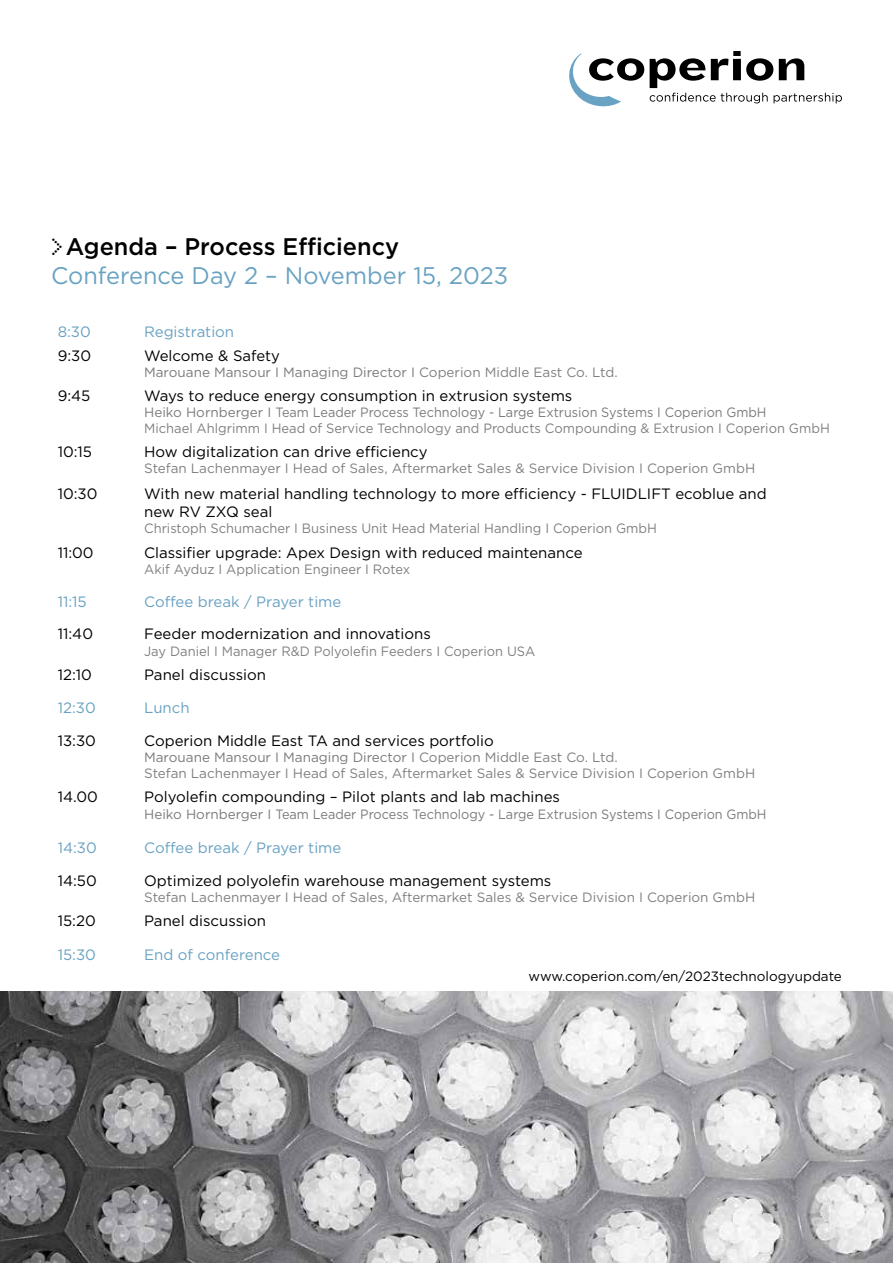
<style>
.page{position:relative;width:893px;height:1263px;background:#fff}
.page>*{position:absolute;margin:0;border:0;box-sizing:border-box;transform-origin:0 0}
.t1{font:24px/28.8px "Gotham";color:#69a2c2}
.t2{font:15px/18px "Gotham";color:#000}
.t3{font:15px "Gotham";color:#69a2c2}
.t4{font:13.5px/16.2px "Gotham";color:#808080}
.t5{font:13.5px "Gotham";color:#808080;scale:.96 1}
.t6{font:13.5px "Gotham";color:#7c7b7b}
.t7{font:13.5px "Gotham";color:#000}
.s1{font-family:"Dot Matrix One OT";color:#000}
.s2{font-weight:500;color:#000}
.s3{color:#808080}
.s4{color:#7c7b7b}
</style>
<div class="page">
<svg style="left:569px;top:53px;width:75px;height:53px"></svg>
<svg style="left:650px;top:51px;width:192px;height:52px"></svg>
<img style="left:0;top:991px;width:893px;height:272px">
<h1 class="t1" style="left:51px;top:232px;width:459px"><span class="s1">&gt;</span><span class="s2">Agenda – Process Efficiency<br></span>Conference Day 2 – November 15, 2023</h1>
<p class="t3" style="left:58px;top:322px;width:35px">8:30</p>
<p class="t3" style="left:144px;top:322px;width:92px">Registration</p>
<p class="t2" style="left:58px;top:346px;width:35px">9:30</p>
<p class="t2" style="left:144px;top:346px;width:137px">Welcome &amp; Safety</p>
<p class="t6" style="left:144px;top:363px;width:475px">Marouane Mansour I Managing Director I <span class="s3">Coperion Middle East Co. Ltd.</span></p>
<p class="t2" style="left:58px;top:386px;width:34px">9:45</p>
<p class="t2" style="left:144px;top:386px;width:430px">Ways to reduce energy consumption in extrusion systems</p>
<p class="t6" style="left:144px;top:404px;width:624px">Heiko Hornberger I Team Leader Process Technology - Large Extrusion Systems I Coperion GmbH</p>
<p class="t5" style="left:144px;top:420px;width:716px">Michael Ahlgrimm I Head of Service Technology and Products Compounding &amp; Extrusion I Coperion GmbH</p>
<p class="t2" style="left:58px;top:443px;width:36px">10:15</p>
<p class="t2" style="left:144px;top:443px;width:285px">How digitalization can drive efficiency</p>
<p class="t4" style="left:144px;top:460px;width:613px">Stefan Lachenmayer I Head of Sales, Aftermarket Sales &amp; Service Division I Coperion GmbH</p>
<p class="t2" style="left:58px;top:485px;width:41px">10:30</p>
<p class="t2" style="left:144px;top:485px;width:624px">With new material handling technology to more efficiency - FLUIDLIFT ecoblue and new RV ZXQ seal</p>
<p class="t5" style="left:144px;top:520px;width:536px">Christoph Schumacher I Business Unit Head Material Handling I Coperion GmbH</p>
<p class="t2" style="left:58px;top:543px;width:38px">11:00</p>
<p class="t2" style="left:144px;top:543px;width:440px">Classifier upgrade: Apex Design with reduced maintenance</p>
<p class="t5" style="left:144px;top:560px;width:279px">Akif Ayduz I Application Engineer I Rotex</p>
<p class="t3" style="left:58px;top:592px;width:31px">11:15</p>
<p class="t3" style="left:144px;top:592px;width:199px">Coffee break / Prayer time</p>
<p class="t2" style="left:58px;top:625px;width:37px">11:40</p>
<p class="t2" style="left:144px;top:625px;width:288px">Feeder modernization and innovations</p>
<p class="t5" style="left:144px;top:642px;width:409px">Jay Daniel I Manager R&amp;D Polyolefin Feeders I Coperion USA</p>
<p class="t2" style="left:58px;top:665px;width:36px">12:10</p>
<p class="t2" style="left:144px;top:665px;width:123px">Panel discussion</p>
<p class="t3" style="left:58px;top:698px;width:40px">12:30</p>
<p class="t3" style="left:144px;top:698px;width:47px">Lunch</p>
<p class="t2" style="left:58px;top:731px;width:40px">13:30</p>
<p class="t2" style="left:144px;top:731px;width:351px">Coperion Middle East TA and services portfolio</p>
<p class="t4" style="left:144px;top:749px;width:613px"><span class="s4">Marouane Mansour I Managing Director I</span> Coperion Middle East Co. Ltd.<br>Stefan Lachenmayer I Head of Sales, Aftermarket Sales &amp; Service Division I Coperion GmbH</p>
<p class="t2" style="left:58px;top:788px;width:42px">14.00</p>
<p class="t2" style="left:144px;top:788px;width:417px">Polyolefin compounding – Pilot plants and lab machines</p>
<p class="t6" style="left:144px;top:805px;width:624px">Heiko Hornberger I Team Leader Process Technology - Large Extrusion Systems I Coperion GmbH</p>
<p class="t3" style="left:58px;top:838px;width:41px">14:30</p>
<p class="t3" style="left:144px;top:838px;width:199px">Coffee break / Prayer time</p>
<p class="t2" style="left:58px;top:871px;width:41px">14:50</p>
<p class="t2" style="left:144px;top:871px;width:409px">Optimized polyolefin warehouse management systems</p>
<p class="t4" style="left:144px;top:889px;width:613px">Stefan Lachenmayer I Head of Sales, Aftermarket Sales &amp; Service Division I Coperion GmbH</p>
<p class="t2" style="left:58px;top:911px;width:40px">15:20</p>
<p class="t2" style="left:144px;top:911px;width:123px">Panel discussion</p>
<p class="t3" style="left:58px;top:945px;width:40px">15:30</p>
<p class="t3" style="left:144px;top:945px;width:138px">End of conference</p>
<p class="t7" style="left:528px;top:968px;width:315px">www.coperion.com/en/2023technologyupdate</p>
</div>
